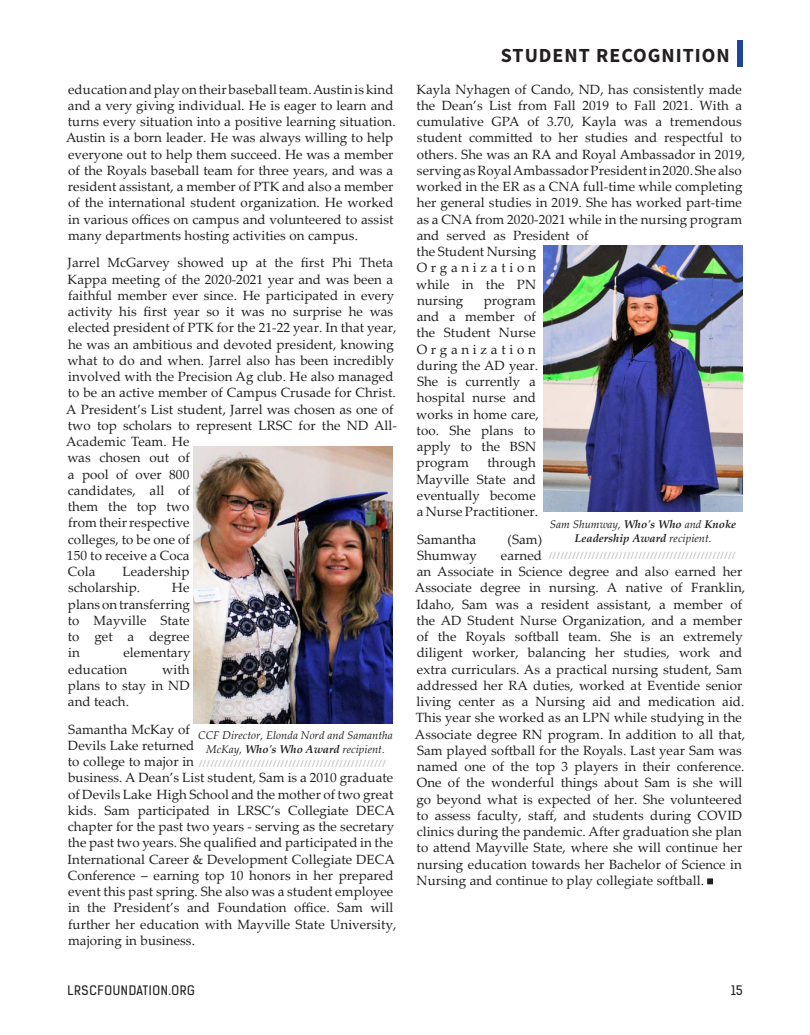
<style>
.page{position:relative;width:810px;height:1035px;background:#fff}
.page>*{position:absolute;margin:0;border:0;box-sizing:border-box;transform-origin:0 0}
.Page_Section_Title{font:700 20px "Source Sans Pro";letter-spacing:.05em;color:#231f20}
.t1{font:13.38px/16.2px "Palatino Linotype";letter-spacing:.005em;color:#231f20}
.t2{font:12.5px "Kelson Sans";letter-spacing:.05em;color:#231f20}
.t3{font:italic 11.25px/13.5px "Palatino Linotype";color:#231f20;text-align:center}
.t4{font:italic 700 11.25px/13.5px "Palatino Linotype";color:#231f20;text-align:center}
.Page_Body_Text_-_Whi{font:600 10px "Open Sans";color:#c7c8ca}
.s1{font-weight:700}
.s2{font-weight:400}
.s3{font-family:"Source Sans Pro";font-weight:900}
</style>
<div class="page">
<div style="left:737px;top:41px;width:5px;height:27px;background:#1f4598"></div>
<img style="left:194px;top:447px;width:199px;height:276px">
<img style="left:544px;top:246px;width:199px;height:265px">
<p class="t1" style="left:66px;top:80px;width:331px">education and play on their baseball team. Austin is kind and a very giving individual. He is eager to learn and turns every situation into a positive learning situation.<br>Austin is a born leader. He was always willing to help everyone out to help them succeed. He was a member of the Royals baseball team for three years, and was a resident assistant, a member of PTK and also a member of the international student organization. He worked in various offices on campus and volunteered to assist many departments hosting activities on campus.</p>
<p class="t1" style="left:66px;top:254px;width:332px">Jarrel McGarvey showed up at the first Phi Theta Kappa meeting of the 2020-2021 year and was been a faithful member ever since. He participated in every activity his first year so it was no surprise he was elected president of PTK for the 21-22 year. In that year, he was an ambitious and devoted president, knowing what to do and when. Jarrel also has been incredibly involved with the Precision Ag club. He also managed to be an active member of Campus Crusade for Christ.<br>A President’s List student, Jarrel was chosen as one of two top scholars to represent LRSC for the ND All-Academic Team. He<br>was chosen out of<br>a pool of over 800<br>candidates, all of<br>them the top two<br>from their respective<br>colleges, to be one of<br>150 to receive a Coca<br>Cola</p>
<p class="t1" style="left:68px;top:563px;width:123px;text-indent:54px">Leadership scholarship.</p>
<p class="t1" style="left:68px;top:579px;width:124px;text-align:justify;text-indent:104px">He plans on transferring to Mayville State to get a degree in</p>
<p class="t1" style="left:68px;top:644px;width:124px;text-indent:55px">elementary education</p>
<p class="t1" style="left:68px;top:660px;width:123px;text-align:justify;text-indent:94px">with plans to stay in ND and teach.</p>
<p class="t1" style="left:68px;top:720px;width:330px">Samantha McKay of<br>Devils Lake returned<br>to college to major in<br>business. A Dean’s List student, Sam is a 2010 graduate of Devils Lake High School and the mother of two great kids. Sam participated in LRSC’s Collegiate DECA chapter for the past two years - serving as the secretary the past two years. She qualified and participated in the International Career &amp; Development Collegiate DECA Conference – earning top 10 honors in her prepared event this past spring. She also was a student employee in the President’s and Foundation office. Sam will further her education with Mayville State University, majoring in business.</p>
<p class="t3" style="left:198px;top:728px;width:196px">CCF Director, Elonda Nord and Samantha<br>McKay, <span class="s1">Who's Who Award</span> recipient.</p>
<p class="Page_Body_Text_-_Whi" style="left:199px;top:757px;width:189px">////////////////////////////////////////////////</p>
<p class="Page_Section_Title" style="left:501px;top:42px;width:230px">STUDENT RECOGNITION</p>
<p class="t1" style="left:416px;top:80px;width:331px">Kayla Nyhagen of Cando, ND, has consistently made the Dean’s List from Fall 2019 to Fall 2021. With a cumulative GPA of 3.70, Kayla was a tremendous student committed to her studies and respectful to others. She was an RA and Royal Ambassador in 2019, serving as Royal Ambassador President in 2020. She also worked in the ER as a CNA full-time while completing her general studies in 2019. She has worked part-time as a CNA from 2020-2021 while in the nursing program and served as President of<br>the Student Nursing<br>Organization<br>while in the PN<br>nursing</p>
<p class="t1" style="left:416px;top:292px;width:124px;text-indent:68px">program and a member of the Student Nurse<br>Organization during the AD year.<br>She is currently a hospital nurse and works in home care, too. She plans to apply to the BSN program</p>
<p class="t1" style="left:416px;top:454px;width:123px;text-indent:71px">through<br>Mayville State and eventually become a Nurse Practitioner.</p>
<p class="t1" style="left:417px;top:530px;width:61px">Samantha</p>
<p class="t1" style="left:507px;top:530px;width:36px">(Sam)</p>
<p class="t1" style="left:417px;top:547px;width:62px">Shumway</p>
<p class="t4" style="left:550px;top:517px;width:188px"><span class="s2">Sam Shumway,</span> Who's Who <span class="s2">and</span> Knoke<br>Leadership Award <span class="s2">recipient.</span></p>
<p class="Page_Body_Text_-_Whi" style="left:549px;top:548px;width:189px">////////////////////////////////////////////////</p>
<p class="t1" style="left:415px;top:547px;width:332px;text-indent:86px">earned<br>an Associate in Science degree and also earned her Associate degree in nursing. A native of Franklin, Idaho, Sam was a resident assistant, a member of the AD Student Nurse Organization, and a member of the Royals softball team. She is an extremely diligent worker, balancing her studies, work and extra curriculars. As a practical nursing student, Sam addressed her RA duties, worked at Eventide senior living center as a Nursing aid and medication aid.<br>This year she worked as an LPN while studying in the Associate degree RN program. In addition to all that, Sam played softball for the Royals. Last year Sam was named one of the top 3 players in their conference.<br>One of the wonderful things about Sam is she will go beyond what is expected of her. She volunteered to assess faculty, staff, and students during COVID clinics during the pandemic. After graduation she plan to attend Mayville State, where she will continue her nursing education towards her Bachelor of Science in Nursing and continue to play collegiate softball. <span class="s3">■</span></p>
<p class="t2" style="left:68px;top:982px;width:129px">LRSCFOUNDATION.ORG</p>
<p class="t2" style="left:731px;top:982px;width:13px">15</p>
</div>
